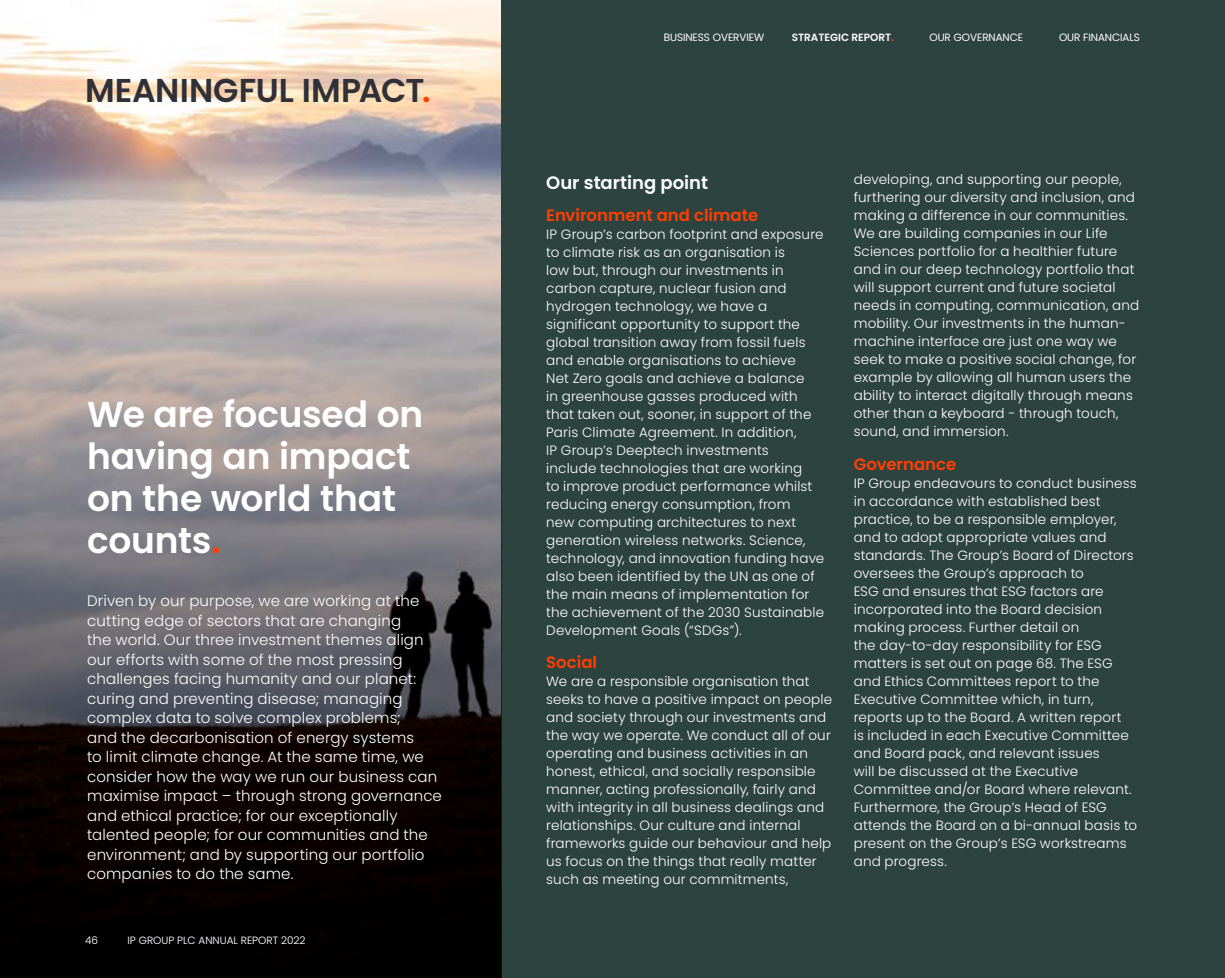
<style>
.page{position:relative;width:1225px;height:978px;background:#fff}
.page>*{position:absolute;margin:0;border:0;box-sizing:border-box;transform-origin:0 0}
.t1{font:600 36px/42px "Poppins";letter-spacing:-.005em;color:#fff}
.t2{font:600 33px "Poppins";letter-spacing:.005em;color:#303039}
.t3{font:600 18px "Poppins";color:#fff}
.t4{font:600 16.5px "Poppins";color:#ff3f00}
.t5{font:300 15px/19.5px "Poppins";letter-spacing:.01em;color:#fff}
.t6{font:300 13.5px/18px "Poppins";letter-spacing:.01em;color:#fff}
.t7{font:300 10.5px "Poppins";color:#fff}
.t8{font:600 10.5px "Poppins";color:#fff}
.s1{color:#ff3f00}
</style>
<div class="page">
<img style="left:0;top:0;width:502px;height:183px">
<div style="left:502px;top:0;width:723px;height:978px;background:#2d433f"></div>
<svg style="left:0;top:183px;width:502px;height:795px;background:#676161"></svg>
<h2 class="t2" style="left:85px;top:72px;width:347px">MEANINGFUL IMPACT<span class="s1">.</span></h2>
<h1 class="t1" style="left:87px;top:393px;width:338px">We are focused on having an impact on the world that counts<span class="s1">.</span></h1>
<p class="t5" style="left:87px;top:591px;width:356px">Driven by our purpose, we are working at the cutting edge of sectors that are changing<br>the world. Our three investment themes align our efforts with some of the most pressing challenges facing humanity and our planet: curing and preventing disease; managing complex data to solve complex problems;<br>and the decarbonisation of energy systems<br>to limit climate change. At the same time, we consider how the way we run our business can maximise impact – through strong governance and ethical practice; for our exceptionally talented people; for our communities and the environment; and by supporting our portfolio companies to do the same.</p>
<p class="t7" style="left:85px;top:934px;width:15px">46</p>
<p class="t7" style="left:128px;top:934px;width:179px">IP GROUP PLC ANNUAL REPORT 2022</p>
<p class="t7" style="left:664px;top:31px;width:102px">BUSINESS OVERVIEW</p>
<p class="t8" style="left:791px;top:31px;width:104px">STRATEGIC REPORT<span class="s1">.</span></p>
<p class="t7" style="left:929px;top:31px;width:95px">OUR GOVERNANCE</p>
<p class="t7" style="left:1059px;top:31px;width:82px">OUR FINANCIALS</p>
<h3 class="t3" style="left:546px;top:172px;width:163px">Our starting point</h3>
<p class="t4" style="left:546px;top:205px;width:213px">Environment and climate</p>
<p class="t6" style="left:546px;top:225px;width:280px">IP Group’s carbon footprint and exposure to climate risk as an organisation is<br>low but, through our investments in carbon capture, nuclear fusion and hydrogen technology, we have a significant opportunity to support the global transition away from fossil fuels and enable organisations to achieve<br>Net Zero goals and achieve a balance<br>in greenhouse gasses produced with that taken out, sooner, in support of the Paris Climate Agreement. In addition,<br>IP Group’s Deeptech investments<br>include technologies that are working<br>to improve product performance whilst reducing energy consumption, from<br>new computing architectures to next generation wireless networks. Science, technology, and innovation funding have also been identified by the UN as one of the main means of implementation for the achievement of the 2030 Sustainable Development Goals (“SDGs”).</p>
<p class="t4" style="left:546px;top:653px;width:52px">Social</p>
<p class="t6" style="left:546px;top:673px;width:287px">We are a responsible organisation that seeks to have a positive impact on people and society through our investments and the way we operate. We conduct all of our operating and business activities in an honest, ethical, and socially responsible manner, acting professionally, fairly and with integrity in all business dealings and relationships. Our culture and internal frameworks guide our behaviour and help us focus on the things that really matter such as meeting our commitments,</p>
<p class="t6" style="left:853px;top:171px;width:287px">developing, and supporting our people, furthering our diversity and inclusion, and making a difference in our communities.<br>We are building companies in our Life Sciences portfolio for a healthier future and in our deep technology portfolio that will support current and future societal needs in computing, communication, and mobility. Our investments in the human&shy;machine interface are just one way we seek to make a positive social change, for example by allowing all human users the ability to interact digitally through means other than a keyboard - through touch, sound, and immersion.</p>
<p class="t4" style="left:853px;top:455px;width:104px">Governance</p>
<p class="t6" style="left:853px;top:474px;width:285px">IP Group endeavours to conduct business in accordance with established best practice, to be a responsible employer, and to adopt appropriate values and standards. The Group’s Board of Directors oversees the Group’s approach to<br>ESG and ensures that ESG factors are incorporated into the Board decision making process. Further detail on<br>the day-to-day responsibility for ESG matters is set out on page 68. The ESG and Ethics Committees report to the Executive Committee which, in turn, reports up to the Board. A written report<br>is included in each Executive Committee and Board pack, and relevant issues<br>will be discussed at the Executive Committee and/or Board where relevant.<br>Furthermore, the Group’s Head of ESG attends the Board on a bi-annual basis to present on the Group’s ESG workstreams and progress.</p>
</div>
